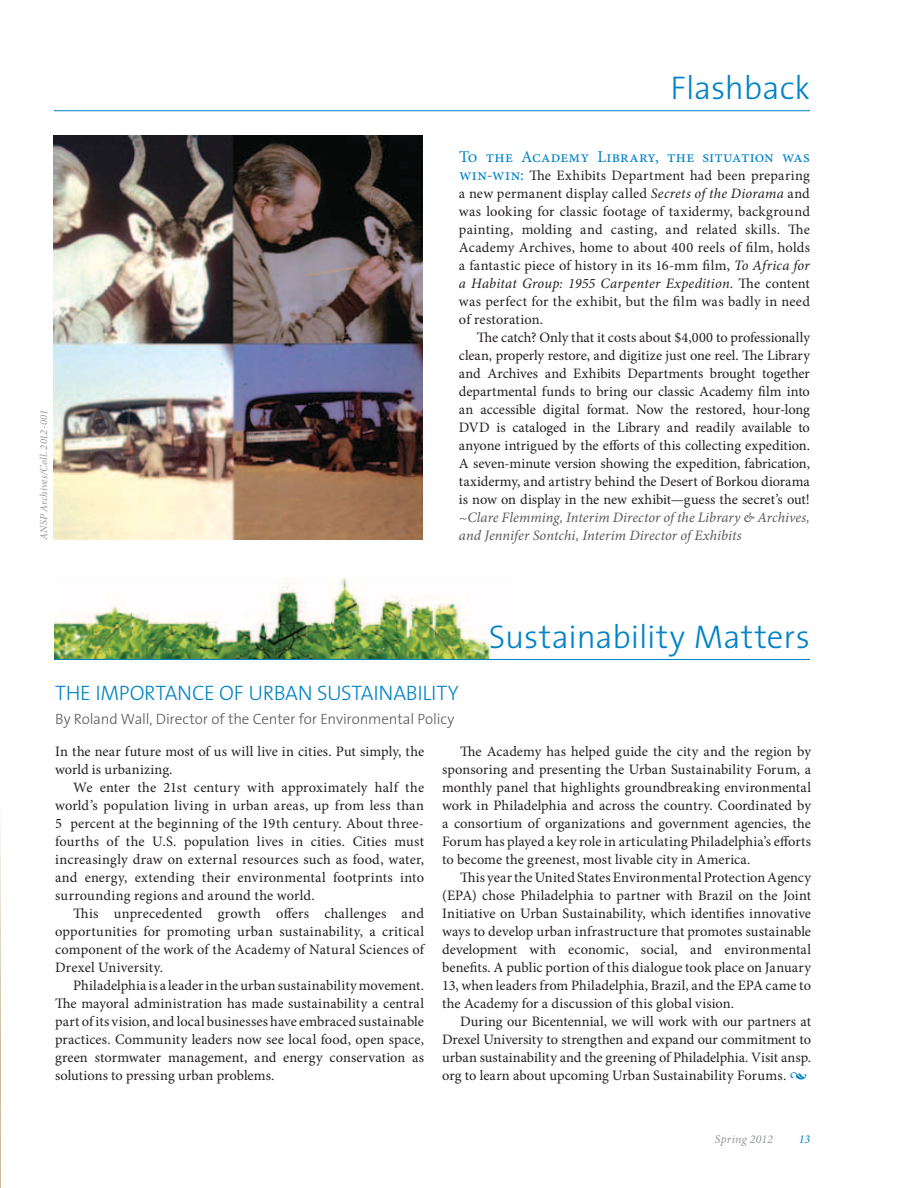
<style>
.page{position:relative;width:918px;height:1188px;background:#fff}
.page>*{position:absolute;margin:0;border:0;box-sizing:border-box;transform-origin:0 0}
.t1{font:300 33px "The Sans";color:#0082c7}
.t2{font:300 21px "The Sans";letter-spacing:-.01em;color:#0082c7}
.t3{font:16.5px "Minion Pro";letter-spacing:.015em;color:#0082c7}
.t4{font:300 15px "The Sans";letter-spacing:-.01em;color:#58595b}
.t5{font:14.4px/18px "Minion Pro";color:#231f20;text-align:justify}
.t6{font:italic 14.4px/18px "Minion Pro";letter-spacing:.005em;color:#58595b}
.t7{font:italic 12px "Minion Pro";letter-spacing:.025em;color:#949698}
.t8{font:italic 12px "Minion Pro";color:#0082c7}
.t9{font:italic 10.5px "Minion Pro";letter-spacing:.005em;color:#949698}
.s1{font-size:16.5px;color:#0082c7}
.s2{font-style:italic}
</style>
<div class="page">
<img style="left:0;top:817px;width:1px;height:371px">
<hr style="left:54px;top:110px;width:756px;height:1px;background:#0082c7">
<img style="left:54px;top:579px;width:449px;height:80px">
<hr style="left:54px;top:659px;width:756px;height:1px;background:#0082c7">
<img style="left:54px;top:135px;width:369px;height:405px">
<p class="t9" style="left:37px;top:540px;width:131px;rotate:-90deg">ANSP Archives/Coll. 2012-001</p>
<h1 class="t1" style="left:671px;top:61px;width:141px">Flashback</h1>
<p class="t3" style="left:459px;top:146px;width:352px">To the Academy Library, the situation was</p>
<p class="t5" style="left:459px;top:166px;width:353px"><span class="s1">win-win:</span> The Exhibits Department had been preparing a new permanent display called <span class="s2">Secrets of the Diorama</span> and was looking for classic footage of taxidermy, background painting, molding and casting, and related skills. The Academy Archives, home to about 400 reels of film, holds a fantastic piece of history in its 16-mm film, <span class="s2">To Africa for a Habitat Group: 1955 Carpenter Expedition</span>. The content was perfect for the exhibit, but the film was badly in need of restoration.</p>
<p class="t5" style="left:459px;top:328px;width:353px;text-indent:18px">The catch? Only that it costs about $4,000 to professionally clean, properly restore, and digitize just one reel. The Library and Archives and Exhibits Departments brought together departmental funds to bring our classic Academy film into an accessible digital format. Now the restored, hour-long DVD is cataloged in the Library and readily available to anyone intrigued by the efforts of this collecting expedition.<br>A seven-minute version showing the expedition, fabrication, taxidermy, and artistry behind the Desert of Borkou diorama is now on display in the new exhibit—guess the secret’s out!</p>
<p class="t6" style="left:459px;top:508px;width:352px">~Clare Flemming, Interim Director of the Library &amp; Archives, and Jennifer Sontchi, Interim Director of Exhibits</p>
<h1 class="t1" style="left:489px;top:609px;width:323px">Sustainability Matters</h1>
<h2 class="t2" style="left:55px;top:675px;width:283px">The Importance of Urban Sustai</h2>
<h2 class="t2" style="left:379px;top:675px;width:25px">nabilit</h2>
<h2 class="t2" style="left:448px;top:675px;width:12px">y</h2>
<p class="t4" style="left:55px;top:707px;width:401px">By Roland Wall, Director of the Center for Environmental Policy</p>
<p class="t5" style="left:55px;top:742px;width:371px">In the near future most of us will live in cities. Put simply, the world is urbanizing.</p>
<p class="t5" style="left:55px;top:778px;width:371px;text-indent:18px">We enter the 21st century with approximately half the world’s population living in urban areas, up from less than 5 percent at the beginning of the 19th century. About three&shy;fourths of the U.S. population lives in cities. Cities must increasingly draw on external resources such as food, water, and energy, extending their environmental footprints into surrounding regions and around the world.</p>
<p class="t5" style="left:55px;top:904px;width:372px;text-indent:18px">This unprecedented growth offers challenges and opportunities for promoting urban sustainability, a critical component of the work of the Academy of Natural Sciences of Drexel University.</p>
<p class="t5" style="left:55px;top:976px;width:370px;text-indent:18px">Philadelphia is a leader in the urban sustainability movement.<br>The mayoral administration has made sustainability a central part of its vision, and local businesses have embraced sustainable practices. Community leaders now see local food, open space, green stormwater management, and energy conservation as solutions to pressing urban problems.</p>
<p class="t5" style="left:442px;top:742px;width:371px;text-indent:18px">The Academy has helped guide the city and the region by sponsoring and presenting the Urban Sustainability Forum, a monthly panel that highlights groundbreaking environmental work in Philadelphia and across the country. Coordinated by a consortium of organizations and government agencies, the Forum has played a key role in articulating Philadelphia’s efforts to become the greenest, most livable city in America.</p>
<p class="t5" style="left:442px;top:868px;width:371px;text-indent:18px">This year the United States Environmental Protection Agency (EPA) chose Philadelphia to partner with Brazil on the Joint Initiative on Urban Sustainability, which identifies innovative ways to develop urban infrastructure that promotes sustainable development with economic, social, and environmental benefits. A public portion of this dialogue took place on January 13, when leaders from Philadelphia, Brazil, and the EPA came to the Academy for a discussion of this global vision.</p>
<p class="t5" style="left:442px;top:1012px;width:371px;text-indent:18px">During our Bicentennial, we will work with our partners at Drexel University to strengthen and expand our commitment to urban sustainability and the greening of Philadelphia. Visit ansp. org to learn about upcoming Urban Sustainability Forums. <span class="s1">•</span></p>
<p class="t7" style="left:715px;top:1131px;width:60px">Spring 2012</p>
<p class="t8" style="left:799px;top:1131px;width:13px">13</p>
</div>
